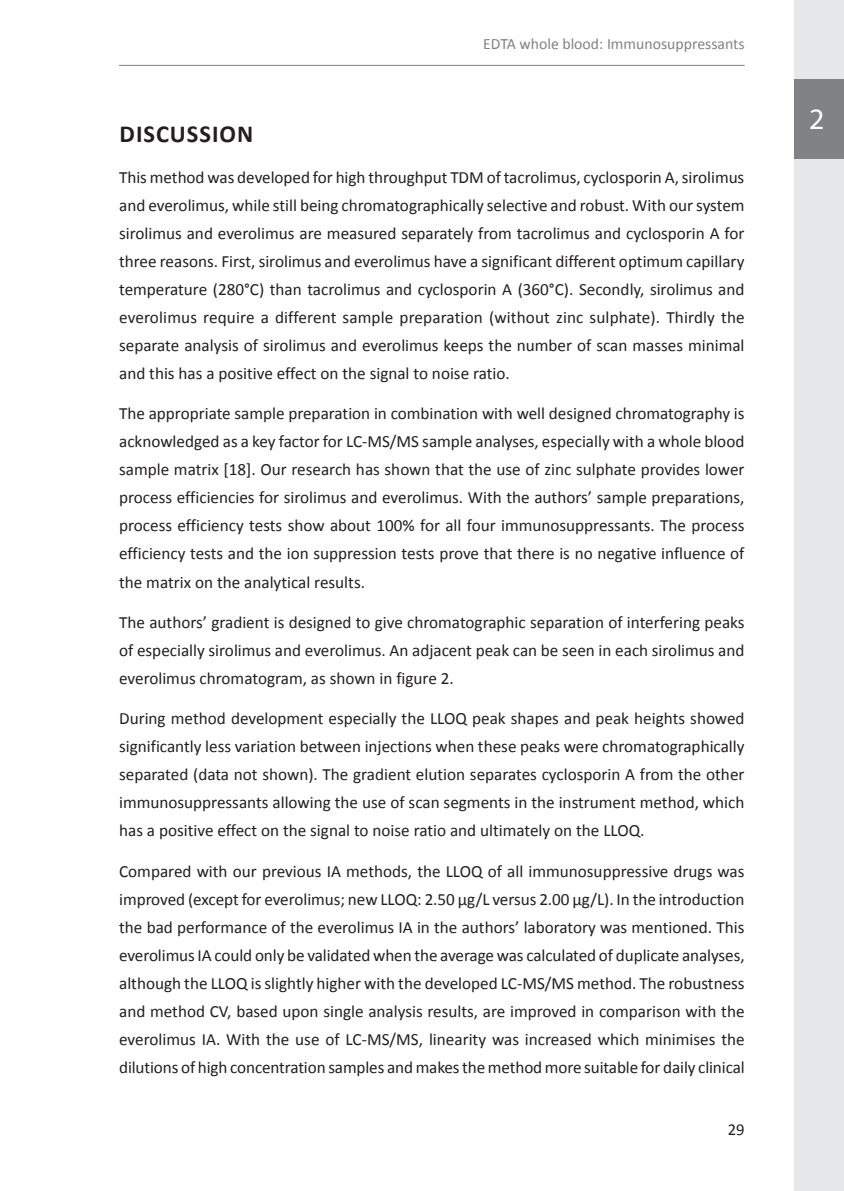
<style>
.page{position:relative;width:844px;height:1191px;background:#fff}
.page>*{position:absolute;margin:0;border:0;box-sizing:border-box;transform-origin:0 0}
.t1{font:29.75px "Myriad Pro";color:#fff}
.t2{font:700 24.5px "Calibri";letter-spacing:.04em;color:#231f20}
.t3{font:17.15px/28px "Calibri";color:#231f20;text-align:justify}
.t4{font:16.62px "Calibri";color:#231f20}
.t5{font:15.75px "Calibri";color:#808285}
</style>
<div class="page">
<hr style="left:119px;top:65px;width:625px;height:1px;background:#808285">
<div style="left:794px;top:0;width:49px;height:1191px;background:#e6e7e9"></div>
<div style="left:794px;top:79px;width:49px;height:80px;background:#808285"></div>
<p class="t5" style="left:483px;top:34px;width:263px">EDTA whole blood: Immunosuppressants</p>
<h2 class="t2" style="left:120px;top:119px;width:106px">DISCUSSION</h2>
<p class="t3" style="left:119px;top:163px;width:627px">This method was developed for high throughput TDM of tacrolimus, cyclosporin A, sirolimus and everolimus, while still being chromatographically selective and robust. With our system sirolimus and everolimus are measured separately from tacrolimus and cyclosporin A for three reasons. First, sirolimus and everolimus have a significant different optimum capillary temperature (280°C) than tacrolimus and cyclosporin A (360°C). Secondly, sirolimus and everolimus require a different sample preparation (without zinc sulphate). Thirdly the separate analysis of sirolimus and everolimus keeps the number of scan masses minimal and this has a positive effect on the signal to noise ratio.</p>
<p class="t3" style="left:119px;top:400px;width:626px">The appropriate sample preparation in combination with well designed chromatography is acknowledged as a key factor for LC-MS/MS sample analyses, especially with a whole blood sample matrix [18]. Our research has shown that the use of zinc sulphate provides lower process efficiencies for sirolimus and everolimus. With the authors’ sample preparations, process efficiency tests show about 100% for all four immunosuppressants. The process efficiency tests and the ion suppression tests prove that there is no negative influence of the matrix on the analytical results.</p>
<p class="t3" style="left:119px;top:608px;width:627px">The authors’ gradient is designed to give chromatographic separation of interfering peaks of especially sirolimus and everolimus. An adjacent peak can be seen in each sirolimus and everolimus chromatogram, as shown in figure 2.</p>
<p class="t3" style="left:119px;top:704px;width:627px">During method development especially the LLOQ peak shapes and peak heights showed significantly less variation between injections when these peaks were chromatographically separated (data not shown). The gradient elution separates cyclosporin A from the other immunosuppressants allowing the use of scan segments in the instrument method, which has a positive effect on the signal to noise ratio and ultimately on the LLOQ.</p>
<p class="t3" style="left:119px;top:857px;width:627px">Compared with our previous IA methods, the LLOQ of all immunosuppressive drugs was improved (except for everolimus; new LLOQ: 2.50 µg/L versus 2.00 µg/L). In the introduction the bad performance of the everolimus IA in the authors’ laboratory was mentioned. This everolimus IA could only be validated when the average was calculated of duplicate analyses, although the LLOQ is slightly higher with the developed LC-MS/MS method. The robustness and method CV, based upon single analysis results, are improved in comparison with the everolimus IA. With the use of LC-MS/MS, linearity was increased which minimises the dilutions of high concentration samples and makes the method more suitable for daily clinical</p>
<p class="t4" style="left:727px;top:1119px;width:18px">29</p>
<h1 class="t1" style="left:808px;top:101px;width:17px">2</h1>
</div>
